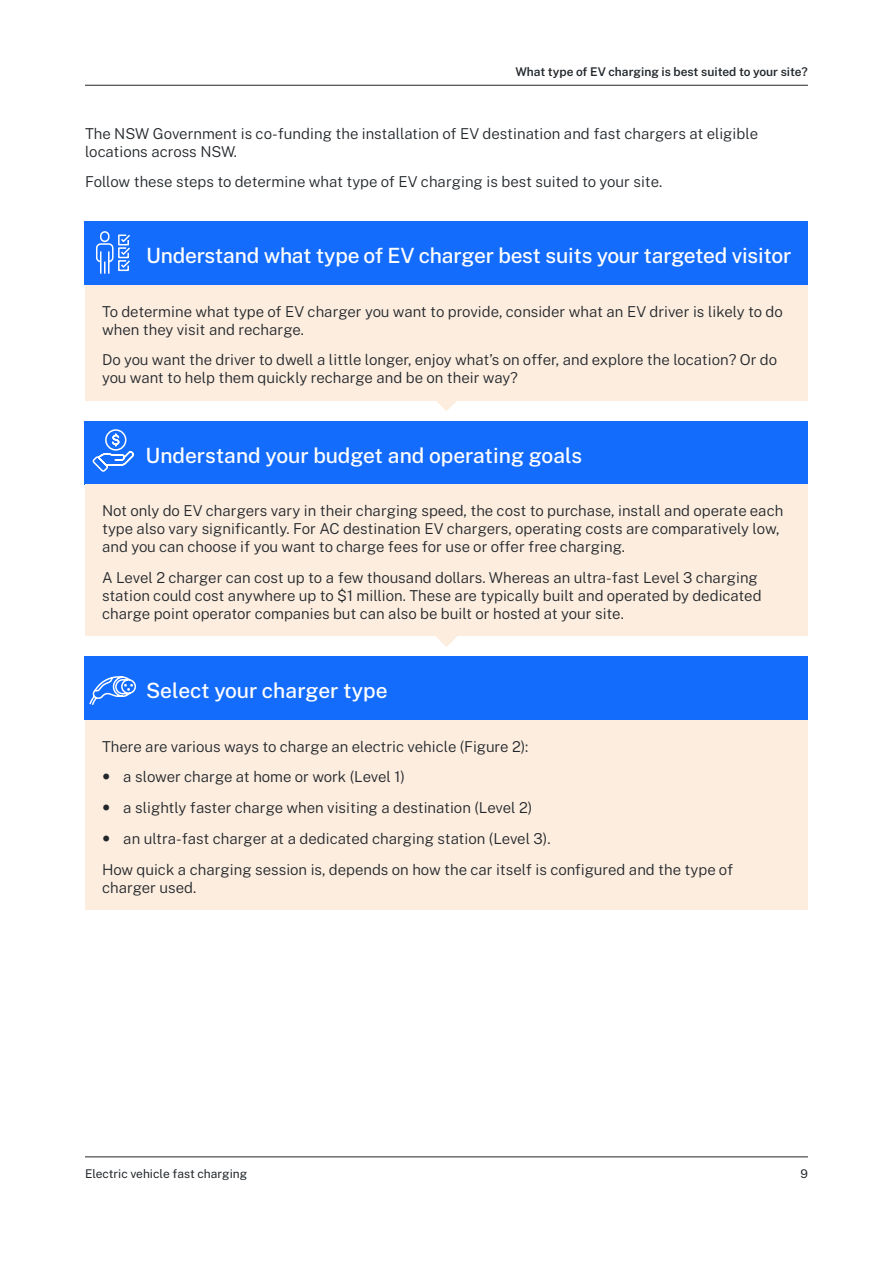
<style>
.page{position:relative;width:893px;height:1263px;background:#fff}
.page>*{position:absolute;margin:0;border:0;box-sizing:border-box;transform-origin:0 0}
.t1{font:500 21px "Public Sans";letter-spacing:-.01em;color:#fff}
.t2{font:300 15px/18px "Public Sans";color:#22272b}
.t3{font:600 12px "Public Sans";color:#22272b}
.t4{font:12px "Public Sans";color:#22272b}
</style>
<div class="page">
<div style="left:85px;top:222px;width:63px;height:63px;background:#146cfd"></div>
<div style="left:85px;top:421px;width:63px;height:63px;background:#146cfd"></div>
<div style="left:85px;top:656px;width:63px;height:64px;background:#146cfd"></div>
<div style="left:137px;top:421px;width:671px;height:63px;background:#146cfd"></div>
<div style="left:138px;top:656px;width:670px;height:64px;background:#146cfd"></div>
<div style="left:138px;top:221px;width:670px;height:64px;background:#146cfd"></div>
<svg style="left:96px;top:231px;width:34px;height:43px"></svg>
<div style="left:85px;top:285px;width:723px;height:115px;background:#fdeddf"></div>
<div style="left:85px;top:484px;width:723px;height:152px;background:#fdeddf"></div>
<svg style="left:92px;top:429px;width:42px;height:43px"></svg>
<div style="left:85px;top:720px;width:723px;height:190px;background:#fdeddf"></div>
<svg style="left:435px;top:400px;width:22px;height:11px"></svg>
<svg style="left:436px;top:636px;width:21px;height:11px"></svg>
<svg style="left:89px;top:676px;width:47px;height:29px"></svg>
<hr style="left:85px;top:85px;width:723px;height:1px;background:#22272b">
<hr style="left:85px;top:1156px;width:723px;height:1px;background:#22272b">
<p class="t3" style="left:515px;top:63px;width:294px">What type of EV charging is best suited to your site?</p>
<p class="t2" style="left:85px;top:123px;width:674px">The NSW Government is co-funding the installation of EV destination and fast chargers at eligible locations across NSW.</p>
<p class="t2" style="left:85px;top:172px;width:579px">Follow these steps to determine what type of EV charging is best suited to your site.</p>
<p class="t1" style="left:146px;top:241px;width:647px">Understand what type of EV charger best suits your targeted visitor</p>
<p class="t2" style="left:102px;top:301px;width:682px">To determine what type of EV charger you want to provide, consider what an EV driver is likely to do when they visit and recharge.</p>
<p class="t2" style="left:102px;top:350px;width:676px">Do you want the driver to dwell a little longer, enjoy what’s on offer, and explore the location? Or do you want to help them quickly recharge and be on their way?</p>
<p class="t1" style="left:146px;top:440px;width:438px">Understand your budget and operating goals</p>
<p class="t2" style="left:102px;top:500px;width:683px">Not only do EV chargers vary in their charging speed, the cost to purchase, install and operate each type also vary significantly. For AC destination EV chargers, operating costs are comparatively low, and you can choose if you want to charge fees for use or offer free charging.</p>
<p class="t2" style="left:102px;top:567px;width:661px">A Level 2 charger can cost up to a few thousand dollars. Whereas an ultra-fast Level 3 charging station could cost anywhere up to $1 million. These are typically built and operated by dedicated charge point operator companies but can also be built or hosted at your site.</p>
<p class="t1" style="left:146px;top:676px;width:243px">Select your charger type</p>
<p class="t2" style="left:102px;top:736px;width:428px">There are various ways to charge an electric vehicle (Figure 2):</p>
<p class="t2" style="left:123px;top:767px;width:283px">a slower charge at home or work (Level 1)</p>
<p class="t2" style="left:123px;top:798px;width:410px">a slightly faster charge when visiting a destination (Level 2)</p>
<p class="t2" style="left:123px;top:828px;width:429px">an ultra-fast charger at a dedicated charging station (Level 3).</p>
<p class="t2" style="left:102px;top:859px;width:633px">How quick a charging session is, depends on how the car itself is configured and the type of charger used.</p>
<p class="t4" style="left:85px;top:1165px;width:164px">Electric vehicle fast charging</p>
<p class="t4" style="left:800px;top:1165px;width:9px">9</p>
</div>
